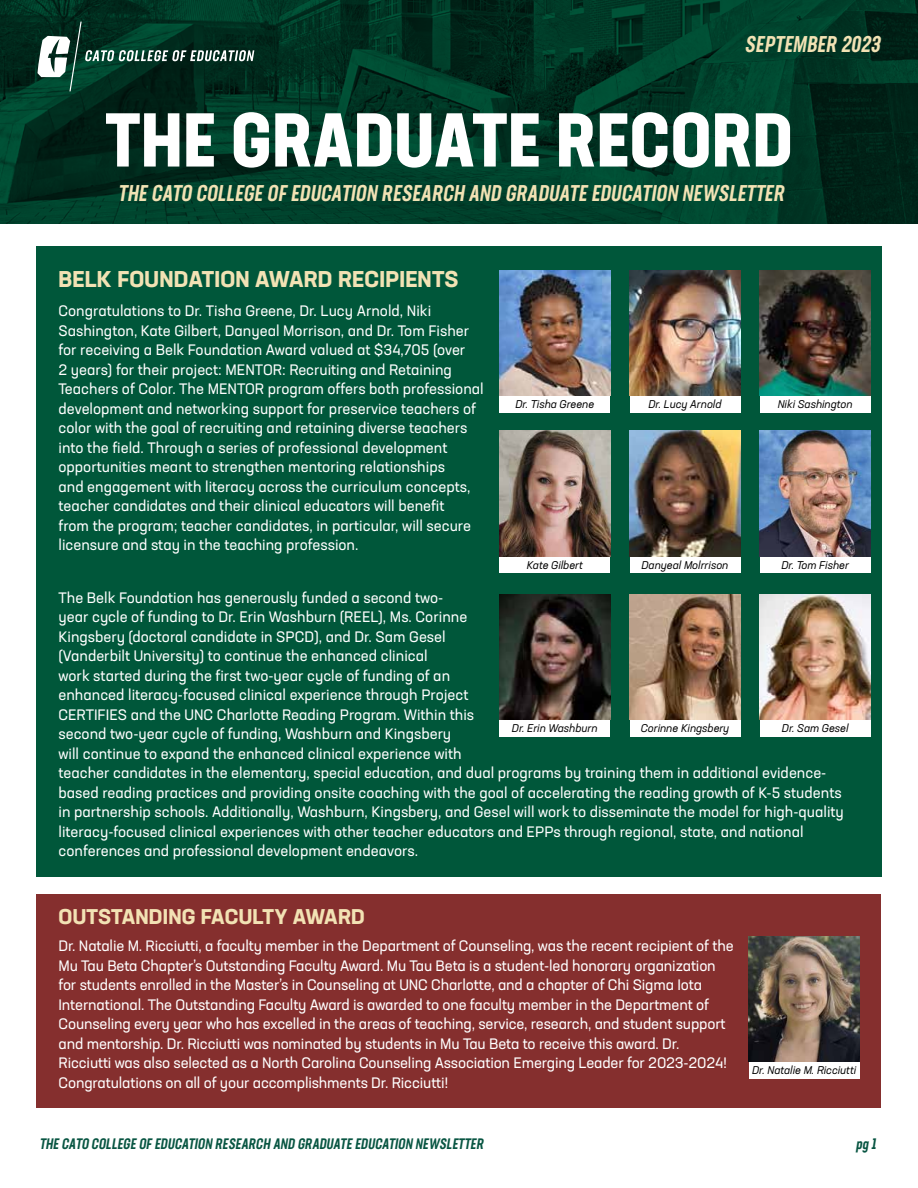
<style>
.page{position:relative;width:918px;height:1188px;background:#fff}
.page>*{position:absolute;margin:0;border:0;box-sizing:border-box;transform-origin:0 0}
.t1{font:700 condensed 75px "Neusa Next Std";letter-spacing:.01em;color:#fff}
.t2{font:italic 500 22.5px "Neusa Next Std Compact";color:#f2e2b4}
.t3{font:700 22.5px "Neusa Next Std";letter-spacing:.01em;color:#f2e2b4}
.t4{font:700 21px "Neusa Next Std";letter-spacing:.01em;color:#f2e2b4}
.t5{font:15px/19.5px "Neusa Next Std";color:#fff}
.t6{font:italic 500 15px "Neusa Next Std Compact";color:#085542}
.t7{font:italic 11.1px "Neusa Next Std";color:#000}
</style>
<div class="page">
<div style="left:36px;top:246px;width:846px;height:631px;background:#00573a"></div>
<svg style="left:0;top:0;width:918px;height:224px;background:#003624"></svg>
<svg style="left:37px;top:22px;width:217px;height:69px;background:#1f493b"></svg>
<div style="left:500px;top:396px;width:110px;height:16px;background:#fff"></div>
<img style="left:500px;top:270px;width:110px;height:126px">
<div style="left:630px;top:396px;width:110px;height:16px;background:#fff"></div>
<img style="left:630px;top:270px;width:110px;height:126px">
<div style="left:500px;top:556px;width:110px;height:17px;background:#fff"></div>
<img style="left:500px;top:430px;width:110px;height:126px">
<div style="left:500px;top:720px;width:110px;height:16px;background:#fff"></div>
<img style="left:500px;top:594px;width:110px;height:126px">
<div style="left:760px;top:396px;width:111px;height:16px;background:#fff"></div>
<img style="left:760px;top:270px;width:111px;height:126px">
<div style="left:630px;top:556px;width:110px;height:17px;background:#fff"></div>
<img style="left:630px;top:430px;width:110px;height:126px">
<div style="left:630px;top:720px;width:110px;height:16px;background:#fff"></div>
<img style="left:630px;top:594px;width:110px;height:126px">
<div style="left:760px;top:556px;width:111px;height:17px;background:#fff"></div>
<img style="left:760px;top:430px;width:111px;height:126px">
<div style="left:760px;top:720px;width:111px;height:16px;background:#fff"></div>
<img style="left:760px;top:594px;width:111px;height:126px">
<div style="left:36px;top:894px;width:844px;height:214px;background:#852f2e"></div>
<div style="left:749px;top:1062px;width:111px;height:16px;background:#fff"></div>
<img style="left:749px;top:936px;width:111px;height:126px">
<h2 class="t2" style="left:745px;top:30px;width:141px">SEPTEMBER 2023</h2>
<h1 class="t1" style="left:106px;top:92px;width:689px">THE GRADUATE RECORD</h1>
<h2 class="t2" style="left:118px;top:179px;width:672px">THE CATO COLLEGE OF EDUCATION RESEARCH AND GRADUATE EDUCATION NEWSLETTER</h2>
<h2 class="t3" style="left:59px;top:265px;width:401px">BELK FOUNDATION AWARD RECIPIENTS</h2>
<p class="t5" style="left:58px;top:301px;width:427px">Congratulations to Dr. Tisha Greene, Dr. Lucy Arnold, Niki Sashington, Kate Gilbert, Danyeal Morrison, and Dr. Tom Fisher for receiving a Belk Foundation Award valued at $34,705 (over<br>2 years) for their project: MENTOR: Recruiting and Retaining Teachers of Color. The MENTOR program offers both professional development and networking support for preservice teachers of color with the goal of recruiting and retaining diverse teachers into the field. Through a series of professional development opportunities meant to strengthen mentoring relationships<br>and engagement with literacy across the curriculum concepts, teacher candidates and their clinical educators will benefit<br>from the program; teacher candidates, in particular, will secure licensure and stay in the teaching profession.</p>
<p class="t5" style="left:58px;top:587px;width:787px">The Belk Foundation has generously funded a second two-<br>year cycle of funding to Dr. Erin Washburn (REEL), Ms. Corinne<br>Kingsbery (doctoral candidate in SPCD), and Dr. Sam Gesel<br>(Vanderbilt University) to continue the enhanced clinical<br>work started during the first two-year cycle of funding of an<br>enhanced literacy-focused clinical experience through Project<br>CERTIFIES and the UNC Charlotte Reading Program. Within this<br>second two-year cycle of funding, Washburn and Kingsbery<br>will continue to expand the enhanced clinical experience with<br>teacher candidates in the elementary, special education, and dual programs by training them in additional evidence&shy;based reading practices and providing onsite coaching with the goal of accelerating the reading growth of K-5 students in partnership schools. Additionally, Washburn, Kingsbery, and Gesel will work to disseminate the model for high-quality literacy-focused clinical experiences with other teacher educators and EPPs through regional, state, and national conferences and professional development endeavors.</p>
<p class="t7" style="left:515px;top:397px;width:80px">Dr. Tisha Greene</p>
<p class="t7" style="left:649px;top:397px;width:74px">Dr. Lucy Arnold</p>
<p class="t7" style="left:778px;top:397px;width:77px">Niki Sashington</p>
<p class="t7" style="left:527px;top:558px;width:58px">Kate Gilbert</p>
<p class="t7" style="left:642px;top:558px;width:88px">Danyeal Molrrison</p>
<p class="t7" style="left:781px;top:558px;width:69px">Dr. Tom Fisher</p>
<p class="t7" style="left:512px;top:721px;width:87px">Dr. Erin Washburn</p>
<p class="t7" style="left:641px;top:721px;width:90px">Corinne Kingsbery</p>
<p class="t7" style="left:782px;top:721px;width:68px">Dr. Sam Gesel</p>
<h3 class="t4" style="left:59px;top:903px;width:308px">OUTSTANDING FACULTY AWARD</h3>
<p class="t5" style="left:58px;top:936px;width:677px">Dr. Natalie M. Ricciutti, a faculty member in the Department of Counseling, was the recent recipient of the Mu Tau Beta Chapter’s Outstanding Faculty Award. Mu Tau Beta is a student-led honorary organization for students enrolled in the Master’s in Counseling at UNC Charlotte, and a chapter of Chi Sigma Iota International. The Outstanding Faculty Award is awarded to one faculty member in the Department of Counseling every year who has excelled in the areas of teaching, service, research, and student support and mentorship. Dr. Ricciutti was nominated by students in Mu Tau Beta to receive this award. Dr.<br>Ricciutti was also selected as a North Carolina Counseling Association Emerging Leader for 2023-2024!<br>Congratulations on all of your accomplishments Dr. Ricciutti!</p>
<p class="t7" style="left:752px;top:1063px;width:106px">Dr. Natalie M. Ricciutti</p>
<p class="t6" style="left:39px;top:1134px;width:448px">THE CATO COLLEGE OF EDUCATION RESEARCH AND GRADUATE EDUCATION NEWSLETTER</p>
<p class="t6" style="left:856px;top:1134px;width:25px">pg 1</p>
</div>
